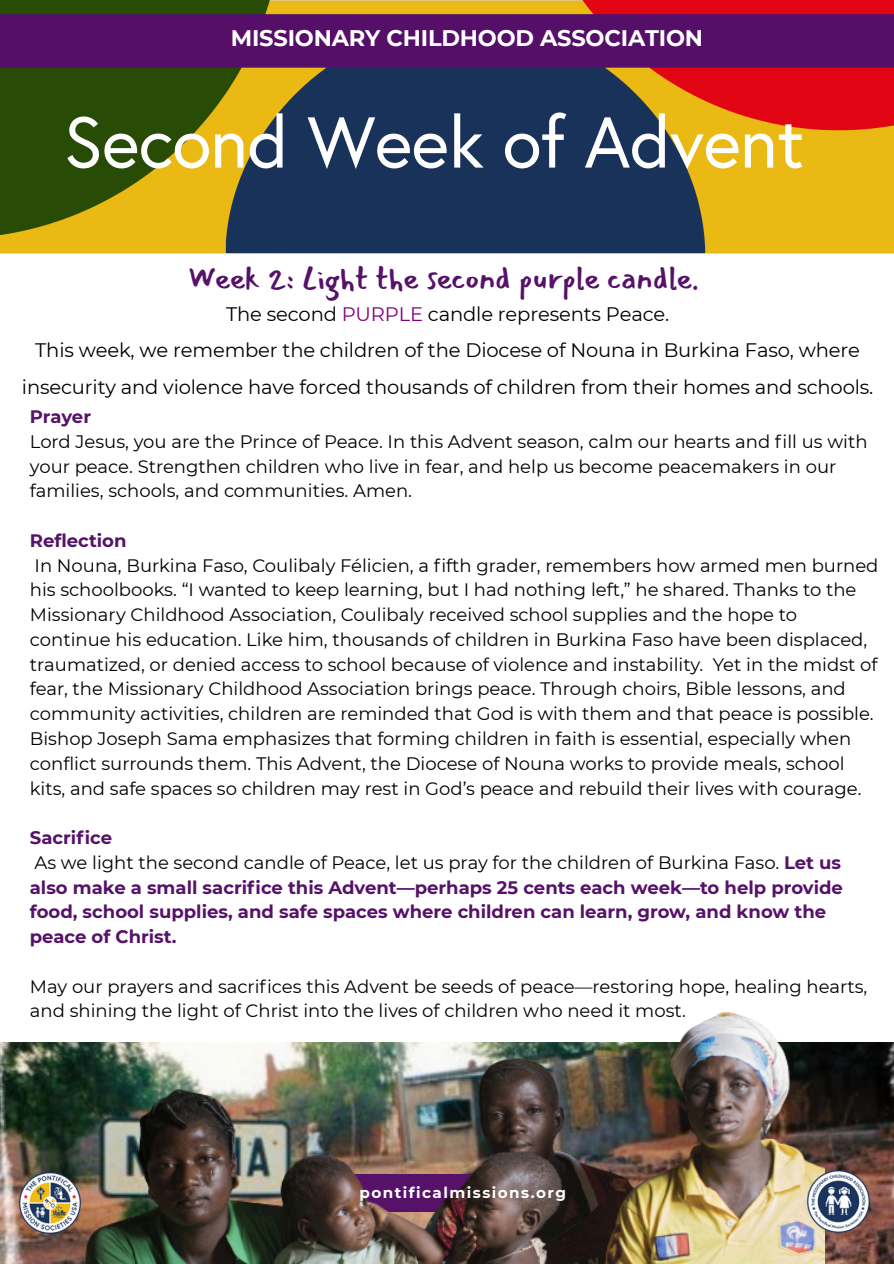
<style>
.page{position:relative;width:894px;height:1264px;background:#fff}
.page>*{position:absolute;margin:0;border:0;box-sizing:border-box;transform-origin:0 0}
.t1{font:71.7px "Europa";letter-spacing:-.005em;color:#fff}
.t2{font:31.5px "Mansalva";color:#561269}
.t3{font:700 22.5px "Montserrat";letter-spacing:-.01em;color:#fff}
.t4{font:19.5px/36px "Montserrat";letter-spacing:-.01em;color:#000;text-align:center}
.t5{font:18px/24.8px "Montserrat";color:#000}
.t6{font:700 18px/24.8px "Montserrat";color:#561269}
.t7{font:700 15.15px "Montserrat";letter-spacing:.095em;color:#fff}
.s1{color:#800080}
.s2{font-weight:400;color:#000}
</style>
<div class="page">
<img style="left:0;top:0;width:893px;height:254px">
<img style="left:824px;top:1042px;width:69px;height:221px">
<img style="left:0;top:1012px;width:824px;height:251px">
<img style="left:800px;top:1164px;width:75px;height:74px">
<p class="t3" style="left:231px;top:24px;width:473px">MISSIONARY CHILDHOOD ASSOCIATION</p>
<h1 class="t1" style="left:64px;top:100px;width:741px">Second Week of Advent</h1>
<h2 class="t2" style="left:188px;top:261px;width:512px">Week 2: Light the second purple candle.</h2>
<p class="t4" style="left:22px;top:296px;width:852px">The second <span class="s1">PURPLE</span> candle represents Peace.<br>This week, we remember the children of the Diocese of Nouna in Burkina Faso, where insecurity and violence have forced thousands of children from their homes and schools.</p>
<p class="t6" style="left:30px;top:404px;width:63px">Prayer</p>
<p class="t5" style="left:30px;top:429px;width:839px">Lord Jesus, you are the Prince of Peace. In this Advent season, calm our hearts and fill us with your peace. Strengthen children who live in fear, and help us become peacemakers in our families, schools, and communities. Amen.</p>
<p class="t6" style="left:30px;top:528px;width:98px">Reflection</p>
<p class="t5" style="left:30px;top:552px;width:849px">In Nouna, Burkina Faso, Coulibaly Félicien, a fifth grader, remembers how armed men burned his schoolbooks. “I wanted to keep learning, but I had nothing left,” he shared. Thanks to the Missionary Childhood Association, Coulibaly received school supplies and the hope to continue his education. Like him, thousands of children in Burkina Faso have been displaced, traumatized, or denied access to school because of violence and instability. Yet in the midst of fear, the Missionary Childhood Association brings peace. Through choirs, Bible lessons, and community activities, children are reminded that God is with them and that peace is possible.<br>Bishop Joseph Sama emphasizes that forming children in faith is essential, especially when conflict surrounds them. This Advent, the Diocese of Nouna works to provide meals, school kits, and safe spaces so children may rest in God’s peace and rebuild their lives with courage.</p>
<p class="t6" style="left:30px;top:825px;width:814px">Sacrifice<br><span class="s2">As we light the second candle of Peace, let us pray for the children of Burkina Faso.</span> Let us also make a small sacrifice this Advent—perhaps 25 cents each week—to help provide food, school supplies, and safe spaces where children can learn, grow, and know the peace of Christ.</p>
<p class="t5" style="left:30px;top:973px;width:838px">May our prayers and sacrifices this Advent be seeds of peace—restoring hope, healing hearts, and shining the light of Christ into the lives of children who need it most.</p>
<p class="t7" style="left:359px;top:1182px;width:208px">pontificalmissions.org</p>
</div>
